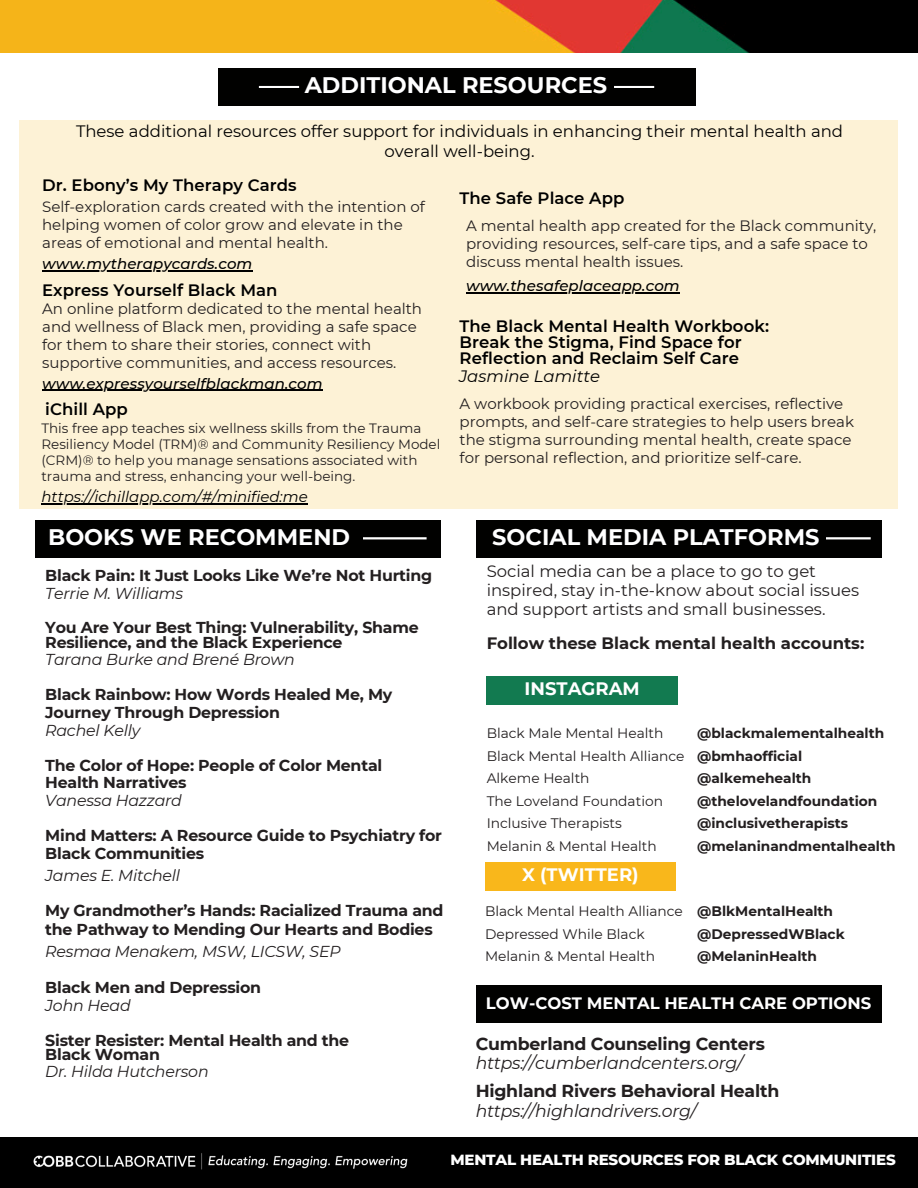
<style>
.page{position:relative;width:918px;height:1188px;background:#fff}
.page>*{position:absolute;margin:0;border:0;box-sizing:border-box;transform-origin:0 0}
.t1{font:700 22.5px "Montserrat";color:#fff}
.t2{font:700 18px "Montserrat";color:#fff}
.t3{font:italic 17.25px/19.2px "Montserrat";letter-spacing:-.015em;color:#231f20}
.t4{font:700 17.25px/19.2px "Montserrat";letter-spacing:-.015em;color:#231f20}
.t5{font:600 16.5px/15.8px "Montserrat";letter-spacing:.005em;color:#000}
.t6{font:16.5px/19.2px "Montserrat";color:#231f20}
.t7{font:16.5px/19.2px "Montserrat";color:#000;text-align:center}
.t8{font:700 16.5px "Montserrat";color:#231f20}
.t9{font:700 16.5px "Montserrat";color:#fff}
.t10{font:italic 16.5px "Montserrat";color:#000}
.t11{font:700 15.75px/18px "Montserrat";letter-spacing:-.015em;color:#231f20}
.t12{font:italic 15.75px "Montserrat";letter-spacing:-.015em;color:#231f20}
.t13{font:15px/18px "Montserrat";color:#231f20}
.t14{font:italic 500 15px "Montserrat";letter-spacing:.005em;color:#000}
.t15{font:800 15px "Montserrat";letter-spacing:-.015em;color:#fff}
.t16{font:italic 15px "Montserrat";color:#000}
.t17{font:13.8px "Montserrat";color:#231f20}
.t18{font:700 13.8px/22.5px "Montserrat";color:#231f20}
.t19{font:13.5px/15.8px "Montserrat";color:#231f20}
.s1{font-weight:400;font-style:italic}
.s2{font-weight:700;font-style:normal}
</style>
<div class="page">
<div style="left:0;top:1137px;width:918px;height:51px;background:#000"></div>
<div style="left:19px;top:120px;width:879px;height:389px;background:#fdf2d6"></div>
<img style="left:33px;top:1153px;width:375px;height:17px">
<div style="left:36px;top:520px;width:405px;height:37px;background:#010100"></div>
<hr style="left:363px;top:537px;width:64px;height:2px;background:#fff">
<div style="left:476px;top:520px;width:405px;height:37px;background:#010100"></div>
<hr style="left:826px;top:537px;width:45px;height:2px;background:#fff">
<div style="left:487px;top:676px;width:191px;height:28px;background:#127a50"></div>
<div style="left:218px;top:68px;width:478px;height:37px;background:#010100"></div>
<svg style="left:259px;top:86px;width:395px;height:2px"></svg>
<img style="left:1px;top:0;width:917px;height:53px">
<hr style="left:42px;top:270px;width:211px;height:2px;background:#000">
<hr style="left:42px;top:390px;width:281px;height:1px;background:#000">
<hr style="left:466px;top:292px;width:214px;height:1px;background:#000">
<div style="left:485px;top:862px;width:191px;height:28px;background:#f9b71b"></div>
<div style="left:476px;top:985px;width:405px;height:38px;background:#010100"></div>
<hr style="left:41px;top:503px;width:267px;height:1px;background:#000">
<h1 class="t1" style="left:305px;top:71px;width:304px">ADDITIONAL RESOURCES</h1>
<h2 class="t7" style="left:76px;top:122px;width:769px">These additional resources offer support for individuals in enhancing their mental health and overall well-being.</h2>
<h6 class="t5" style="left:42px;top:177px;width:256px">Dr. Ebony’s My Therapy Cards</h6>
<h5 class="t13" style="left:42px;top:198px;width:384px">Self-exploration cards created with the intention of helping women of color grow and elevate in the areas of emotional and mental health.</h5>
<h2 class="t14" style="left:42px;top:255px;width:212px">www.mytherapycards.com</h2>
<h3 class="t5" style="left:42px;top:282px;width:237px">Express Yourself Black Man</h3>
<h6 class="t13" style="left:42px;top:299px;width:381px">An online platform dedicated to the mental health and wellness of Black men, providing a safe space for them to share their stories, connect with supportive communities, and access resources.</h6>
<h6 class="t14" style="left:42px;top:374px;width:282px">www.expressyourselfblackman.com</h6>
<h3 class="t5" style="left:45px;top:401px;width:84px">iChill App</h3>
<p class="t19" style="left:41px;top:421px;width:400px">This free app teaches six wellness skills from the Trauma Resiliency Model (TRM)® and Community Resiliency Model (CRM)® to help you manage sensations associated with trauma and stress, enhancing your well-being.</p>
<h4 class="t16" style="left:41px;top:488px;width:268px">https://ichillapp.com/#/minified:me</h4>
<h6 class="t5" style="left:460px;top:191px;width:166px">The Safe Place App</h6>
<h3 class="t13" style="left:466px;top:217px;width:412px">A mental health app created for the Black community, providing resources, self-care tips, and a safe space to discuss mental health issues.</h3>
<h2 class="t14" style="left:466px;top:276px;width:215px">www.thesafeplaceapp.com</h2>
<h6 class="t5" style="left:460px;top:318px;width:311px">The Black Mental Health Workbook:<br>Break the Stigma, Find Space for<br>Reflection and Reclaim Self Care</h6>
<h6 class="t13" style="left:460px;top:395px;width:396px">A workbook providing practical exercises, reflective prompts, and self-care strategies to help users break the stigma surrounding mental health, create space for personal reflection, and prioritize self-care.</h6>
<h6 class="t10" style="left:459px;top:366px;width:143px">Jasmine Lamitte</h6>
<h1 class="t1" style="left:48px;top:523px;width:303px">BOOKS WE RECOMMEND</h1>
<h1 class="t1" style="left:492px;top:523px;width:329px">SOCIAL MEDIA PLATFORMS</h1>
<h5 class="t11" style="left:45px;top:566px;width:388px">Black Pain: It Just Looks Like We’re Not Hurting<br><span class="s1">Terrie M. Williams</span></h5>
<h6 class="t11" style="left:45px;top:620px;width:375px;line-height:14.7px">You Are Your Best Thing: Vulnerability, Shame<br>Resilience, and the Black Experience</h6>
<h6 class="t12" style="left:45px;top:649px;width:251px">Tarana Burke and Brené Brown</h6>
<h5 class="t11" style="left:45px;top:686px;width:349px">Black Rainbow: How Words Healed Me, My<br>Journey Through Depression<br><span class="s1">Rachel Kelly</span></h5>
<h6 class="t11" style="left:45px;top:757px;width:339px;line-height:17.4px">The Color of Hope: People of Color Mental<br>Health Narratives<br><span class="s1">Vanessa Hazzard</span></h6>
<h2 class="t11" style="left:45px;top:827px;width:398px">Mind Matters: A Resource Guide to Psychiatry for<br>Black Communities</h2>
<h2 class="t12" style="left:45px;top:865px;width:136px">James E. Mitchell</h2>
<p class="t11" style="left:45px;top:900px;width:400px;line-height:19.2px">My Grandmother’s Hands: Racialized Trauma and the Pathway to Mending Our Hearts and Bodies</p>
<p class="t12" style="left:45px;top:942px;width:297px">Resmaa Menakem, MSW, LICSW, SEP</p>
<h6 class="t11" style="left:45px;top:978px;width:217px">Black Men and Depression<br><span class="s1">John Head</span></h6>
<h2 class="t11" style="left:45px;top:1033px;width:306px;line-height:14.7px">Sister Resister: Mental Health and the<br>Black Woman</h2>
<h2 class="t12" style="left:45px;top:1062px;width:165px">Dr. Hilda Hutcherson</h2>
<p class="t6" style="left:487px;top:561px;width:374px">Social media can be a place to go to get inspired, stay in-the-know about social issues and support artists and small businesses.</p>
<h6 class="t8" style="left:487px;top:633px;width:379px">Follow these Black mental health accounts:</h6>
<h1 class="t2" style="left:525px;top:677px;width:117px">INSTAGRAM</h1>
<p class="t17" style="left:487px;top:725px;width:178px">Black Male Mental Health</p>
<p class="t17" style="left:487px;top:747px;width:199px">Black Mental Health Alliance</p>
<p class="t17" style="left:487px;top:770px;width:104px">Alkeme Health</p>
<p class="t17" style="left:487px;top:792px;width:178px">The Loveland Foundation</p>
<p class="t17" style="left:487px;top:815px;width:137px">Inclusive Therapists</p>
<p class="t17" style="left:487px;top:837px;width:172px">Melanin &amp; Mental Health</p>
<h1 class="t18" style="left:697px;top:722px;width:188px">@blackmalementalhealth</h1>
<p class="t18" style="left:697px;top:745px;width:106px">@bmhaofficial</p>
<p class="t18" style="left:697px;top:767px;width:116px">@alkemehealth</p>
<p class="t18" style="left:697px;top:790px;width:182px">@thelovelandfoundation</p>
<p class="t18" style="left:697px;top:812px;width:200px">@inclusivetherapists @melaninandmentalhealth</p>
<p class="t2" style="left:522px;top:863px;width:118px">X (TWITTER)</p>
<p class="t17" style="left:485px;top:903px;width:199px">Black Mental Health Alliance</p>
<p class="t17" style="left:485px;top:926px;width:161px">Depressed While Black</p>
<p class="t17" style="left:485px;top:948px;width:172px">Melanin &amp; Mental Health</p>
<p class="t18" style="left:697px;top:900px;width:137px">@BlkMentalHealth</p>
<p class="t18" style="left:697px;top:923px;width:149px">@DepressedWBlack</p>
<h6 class="t18" style="left:697px;top:945px;width:121px">@MelaninHealth</h6>
<h1 class="t9" style="left:486px;top:993px;width:387px">LOW-COST MENTAL HEALTH CARE OPTIONS</h1>
<h6 class="t3" style="left:476px;top:1034px;width:291px"><span class="s2">Cumberland Counseling Centers </span>https://cumberlandcenters.org/</h6>
<h3 class="t4" style="left:476px;top:1082px;width:305px">Highland Rivers Behavioral Health <span class="s1">https://highlandrivers.org/</span></h3>
<h2 class="t15" style="left:450px;top:1151px;width:447px">MENTAL HEALTH RESOURCES FOR BLACK COMMUNITIES</h2>
</div>
